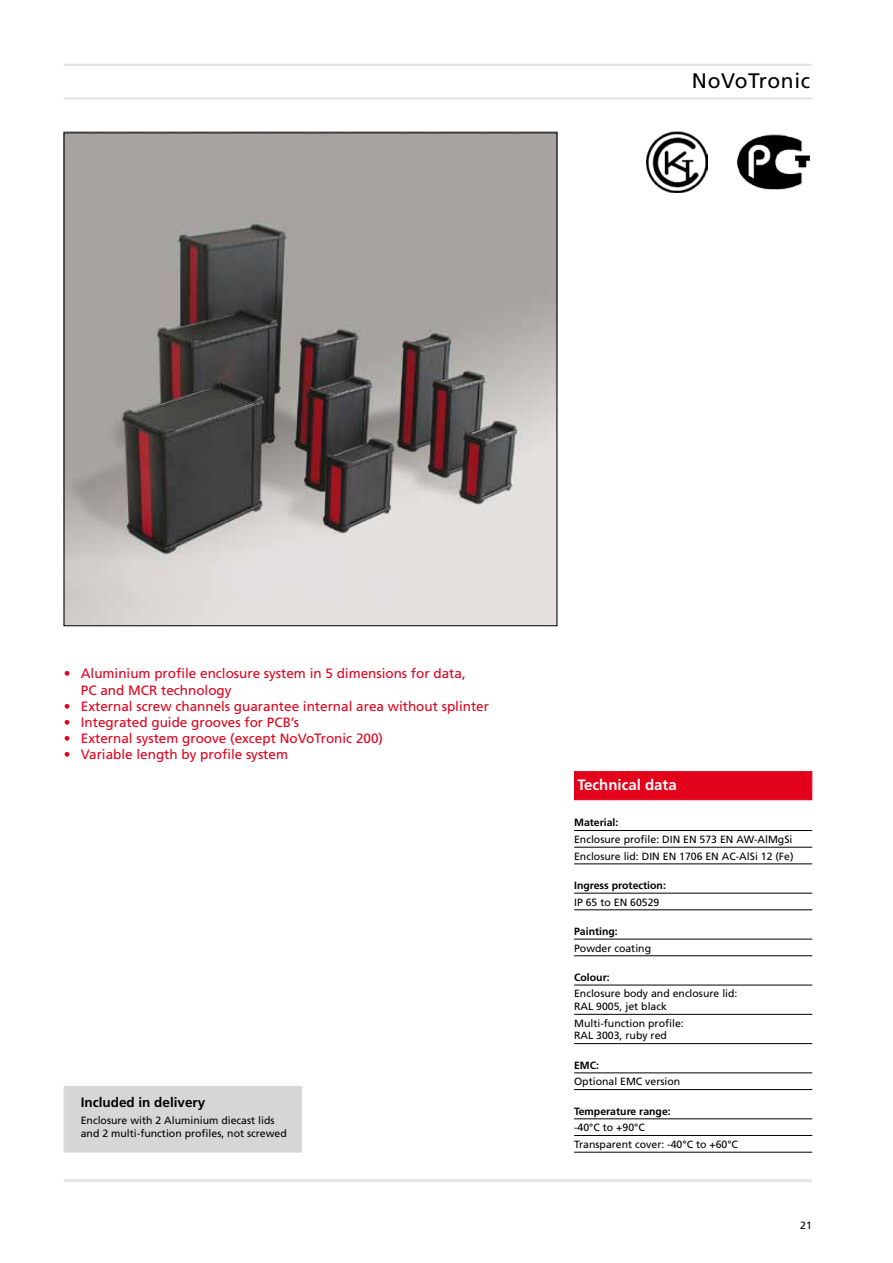
<style>
.page{position:relative;width:893px;height:1263px;background:#fff}
.page>*{position:absolute;margin:0;border:0;box-sizing:border-box;transform-origin:0 0}
.t1{font:21px "Frutiger";letter-spacing:.03em;color:#000}
.t2{font:700 15px "Frutiger";color:#fff}
.t3{font:13.5px/16.2px "Frutiger";color:#e2001a}
.t4{font:700 13.5px "Frutiger";color:#000}
.t5{font:10.5px/12.6px "Frutiger";color:#000}
.t6{font:700 10.5px "Frutiger";color:#000}
</style>
<div class="page">
<img style="left:64px;top:132px;width:493px;height:492px">
<hr style="left:64px;top:97px;width:748px;height:3px;background:#e3e4e4">
<hr style="left:64px;top:1179px;width:748px;height:3px;background:#e3e4e4">
<hr style="left:64px;top:64px;width:748px;height:2px;background:#e3e4e4">
<div style="left:574px;top:771px;width:238px;height:29px;background:#e2001a;border:1px solid #e2001a"></div>
<hr style="left:574px;top:847px;width:238px;height:1px;background:#000">
<hr style="left:574px;top:864px;width:238px;height:1px;background:#000">
<hr style="left:574px;top:893px;width:238px;height:1px;background:#000">
<hr style="left:574px;top:909px;width:238px;height:1px;background:#000">
<hr style="left:574px;top:939px;width:238px;height:1px;background:#000">
<hr style="left:574px;top:955px;width:238px;height:1px;background:#000">
<hr style="left:574px;top:985px;width:238px;height:1px;background:#000">
<hr style="left:574px;top:1014px;width:238px;height:1px;background:#000">
<hr style="left:574px;top:1043px;width:238px;height:1px;background:#000">
<hr style="left:574px;top:1072px;width:238px;height:1px;background:#000">
<hr style="left:574px;top:1089px;width:238px;height:1px;background:#000">
<hr style="left:574px;top:1118px;width:238px;height:1px;background:#000">
<hr style="left:574px;top:1135px;width:238px;height:1px;background:#000">
<hr style="left:574px;top:1152px;width:238px;height:1px;background:#000">
<hr style="left:574px;top:830px;width:238px;height:1px;background:#000">
<img style="left:646px;top:132px;width:61px;height:61px">
<img style="left:736px;top:134px;width:75px;height:56px">
<div style="left:64px;top:1086px;width:238px;height:66px;background:#d5d6d7"></div>
<h1 class="t1" style="left:692px;top:69px;width:120px">NoVoTronic</h1>
<p class="t3" style="left:81px;top:665px;width:386px;text-indent:-17px">• Aluminium profile enclosure system in 5 dimensions for data,<br>PC and MCR technology</p>
<p class="t3" style="left:64px;top:698px;width:427px">• External screw channels guarantee internal area without splinter</p>
<p class="t3" style="left:64px;top:714px;width:237px">• Integrated guide grooves for PCB’s</p>
<p class="t3" style="left:64px;top:730px;width:321px">• External system groove (except NoVoTronic 200)</p>
<p class="t3" style="left:64px;top:746px;width:226px">• Variable length by profile system</p>
<p class="t4" style="left:81px;top:1095px;width:126px">Included in delivery</p>
<p class="t5" style="left:81px;top:1114px;width:207px">Enclosure with 2 Aluminium diecast lids and 2 multi-function profiles, not screwed</p>
<h2 class="t2" style="left:577px;top:776px;width:101px">Technical data</h2>
<p class="t6" style="left:574px;top:816px;width:46px">Material:</p>
<p class="t5" style="left:574px;top:831px;width:221px;line-height:16.6px">Enclosure profile: DIN EN 573 EN AW-AlMgSi<br>Enclosure lid: DIN EN 1706 EN AC-AlSi 12 (Fe)</p>
<p class="t6" style="left:574px;top:879px;width:93px">Ingress protection:</p>
<p class="t5" style="left:574px;top:895px;width:87px">IP 65 to EN 60529</p>
<p class="t6" style="left:574px;top:925px;width:45px">Painting:</p>
<p class="t5" style="left:574px;top:941px;width:79px">Powder coating</p>
<p class="t6" style="left:574px;top:971px;width:37px">Colour:</p>
<p class="t5" style="left:574px;top:987px;width:165px">Enclosure body and enclosure lid:<br>RAL 9005, jet black</p>
<p class="t5" style="left:574px;top:1017px;width:111px">Multi-function profile:<br>RAL 3003, ruby red</p>
<p class="t6" style="left:574px;top:1059px;width:27px">EMC:</p>
<p class="t5" style="left:574px;top:1075px;width:108px">Optional EMC version</p>
<p class="t6" style="left:574px;top:1105px;width:98px">Temperature range:</p>
<p class="t5" style="left:574px;top:1119px;width:165px;line-height:16.6px">-40°C to +90°C<br>Transparent cover: -40°C to +60°C</p>
<p class="t5" style="left:800px;top:1219px;width:13px">21</p>
</div>
